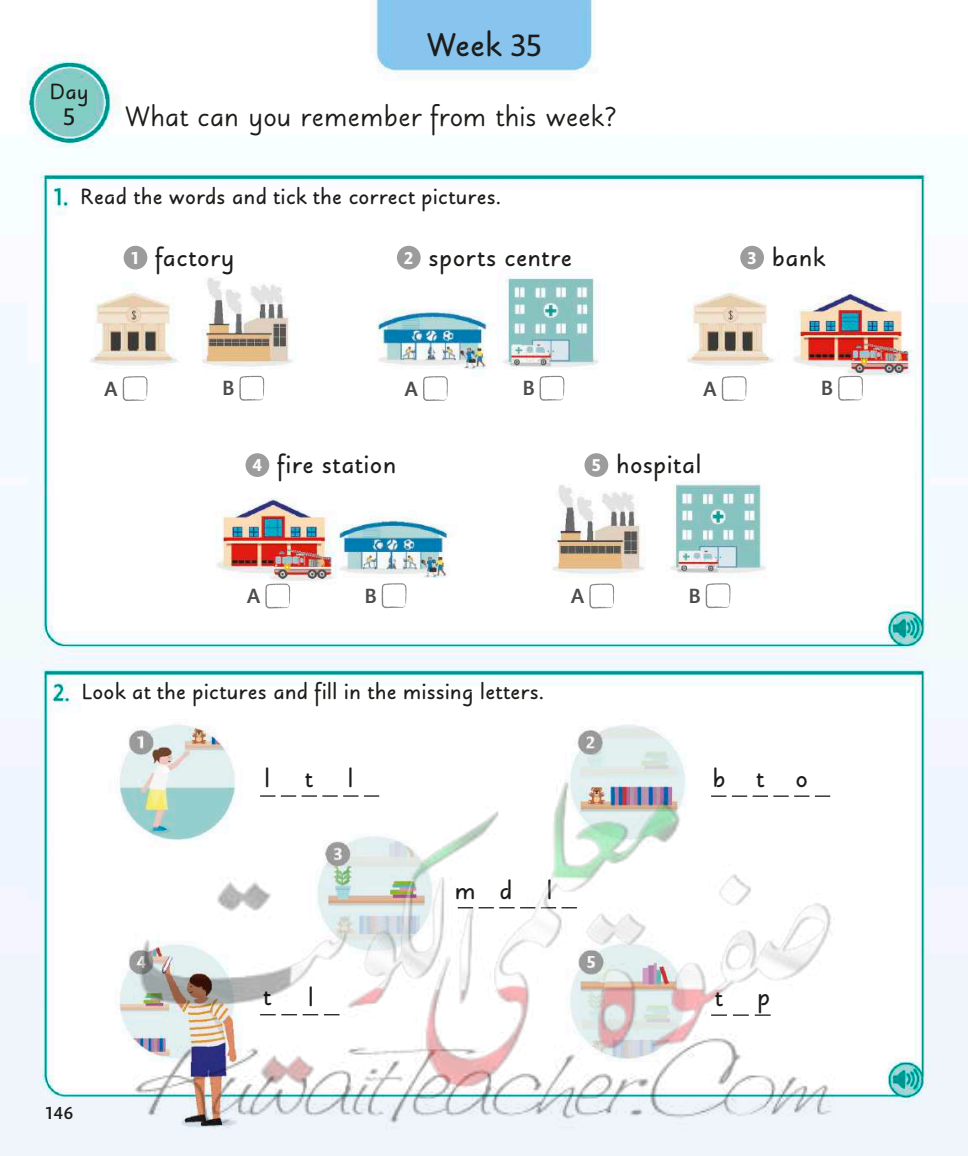
<style>
.page{position:relative;width:968px;height:1156px;background:#fff}
.page>*{position:absolute;margin:0;border:0;box-sizing:border-box;transform-origin:0 0}
.t1{font:900 36.75px "Julius Primary Std";color:#1c1c1a}
.t2{font:700 31.5px "Julius Primary Std";letter-spacing:-.01em;color:#1c1c1a}
.t3{font:900 28px "Julius Primary Std";letter-spacing:.015em;color:#1c1c1a}
.t4{font:900 24.5px "Julius Primary Std";letter-spacing:.005em;color:#1c1c1a}
.t5{font:600 24.5px "Mundo Sans Pro";color:#1c1c1a}
.t6{font:500 21px "Mundo Sans Pro";color:#4d4c4c}
.t7{font:500 17.5px "Mundo Sans Pro";color:#1c1c1a}
.s1{font-family:"Mundo Sans Pro";font-weight:600;font-size:31.5px}
.s2{font-family:"Mundo Sans Pro";font-weight:700;font-size:17.5px;color:#fdfdfd}
</style>
<div class="page">
<img style="left:0;top:0;width:967px;height:1156px">
<svg style="left:265px;top:583px;width:25px;height:25px"></svg>
<svg style="left:382px;top:583px;width:24px;height:25px"></svg>
<div style="left:397px;top:246px;width:23px;height:23px;background:#9c9c9c;border-radius:50%"></div>
<svg style="left:423px;top:376px;width:25px;height:25px"></svg>
<svg style="left:539px;top:376px;width:25px;height:25px"></svg>
<div style="left:245px;top:453px;width:24px;height:24px;background:#9c9c9c;border-radius:50%"></div>
<div style="left:584px;top:453px;width:24px;height:24px;background:#9c9c9c;border-radius:50%"></div>
<div style="left:740px;top:246px;width:23px;height:23px;background:#9c9c9c;border-radius:50%"></div>
<svg style="left:721px;top:376px;width:25px;height:25px"></svg>
<svg style="left:838px;top:376px;width:24px;height:25px"></svg>
<div style="left:124px;top:246px;width:23px;height:23px;background:#9c9c9c;border-radius:50%"></div>
<svg style="left:123px;top:376px;width:25px;height:25px"></svg>
<svg style="left:239px;top:376px;width:25px;height:25px"></svg>
<svg style="left:589px;top:583px;width:25px;height:25px"></svg>
<svg style="left:705px;top:583px;width:25px;height:25px"></svg>
<img style="left:134px;top:780px;width:700px;height:350px">
<h1 class="t1" style="left:425px;top:25px;width:118px">Week <span class="s1">35</span></h1>
<p class="t4" style="left:50px;top:79px;width:40px">Day</p>
<p class="t5" style="left:63px;top:101px;width:14px">5</p>
<p class="t2" style="left:124px;top:99px;width:493px">What can you remember from this week?</p>
<p class="t4" style="left:80px;top:183px;width:421px">Read the words and tick the correct pictures.</p>
<p class="t3" style="left:131px;top:242px;width:105px"><span class="s2">1</span> factory</p>
<p class="t3" style="left:404px;top:242px;width:170px"><span class="s2">2</span> sports centre</p>
<p class="t3" style="left:747px;top:242px;width:79px"><span class="s2">3</span> bank</p>
<p class="t6" style="left:104px;top:376px;width:15px">A</p>
<p class="t6" style="left:222px;top:376px;width:14px">B</p>
<p class="t6" style="left:404px;top:376px;width:15px">A</p>
<p class="t6" style="left:522px;top:376px;width:14px">B</p>
<p class="t6" style="left:703px;top:376px;width:15px">A</p>
<p class="t6" style="left:820px;top:376px;width:14px">B</p>
<p class="t3" style="left:252px;top:450px;width:145px"><span class="s2">4</span> fire station</p>
<p class="t3" style="left:591px;top:450px;width:111px"><span class="s2">5</span> hospital</p>
<p class="t6" style="left:247px;top:584px;width:15px">A</p>
<p class="t6" style="left:364px;top:583px;width:14px">B</p>
<p class="t6" style="left:570px;top:584px;width:15px">A</p>
<p class="t6" style="left:688px;top:583px;width:14px">B</p>
<p class="t4" style="left:82px;top:679px;width:463px">Look at the pictures and fill in the missing letters.</p>
<p class="t3" style="left:264px;top:763px;width:50px">l t</p>
<p class="t3" style="left:347px;top:763px;width:7px">l</p>
<p class="t3" style="left:712px;top:763px;width:97px">bto</p>
<p class="t3" style="left:454px;top:875px;width:99px">md l</p>
<p class="t7" style="left:45px;top:1103px;width:30px">146</p>
<p class="t3" style="left:263px;top:982px;width:9px">t</p>
<p class="t3" style="left:308px;top:982px;width:7px">l</p>
<p class="t3" style="left:714px;top:982px;width:57px">t p</p>
</div>
